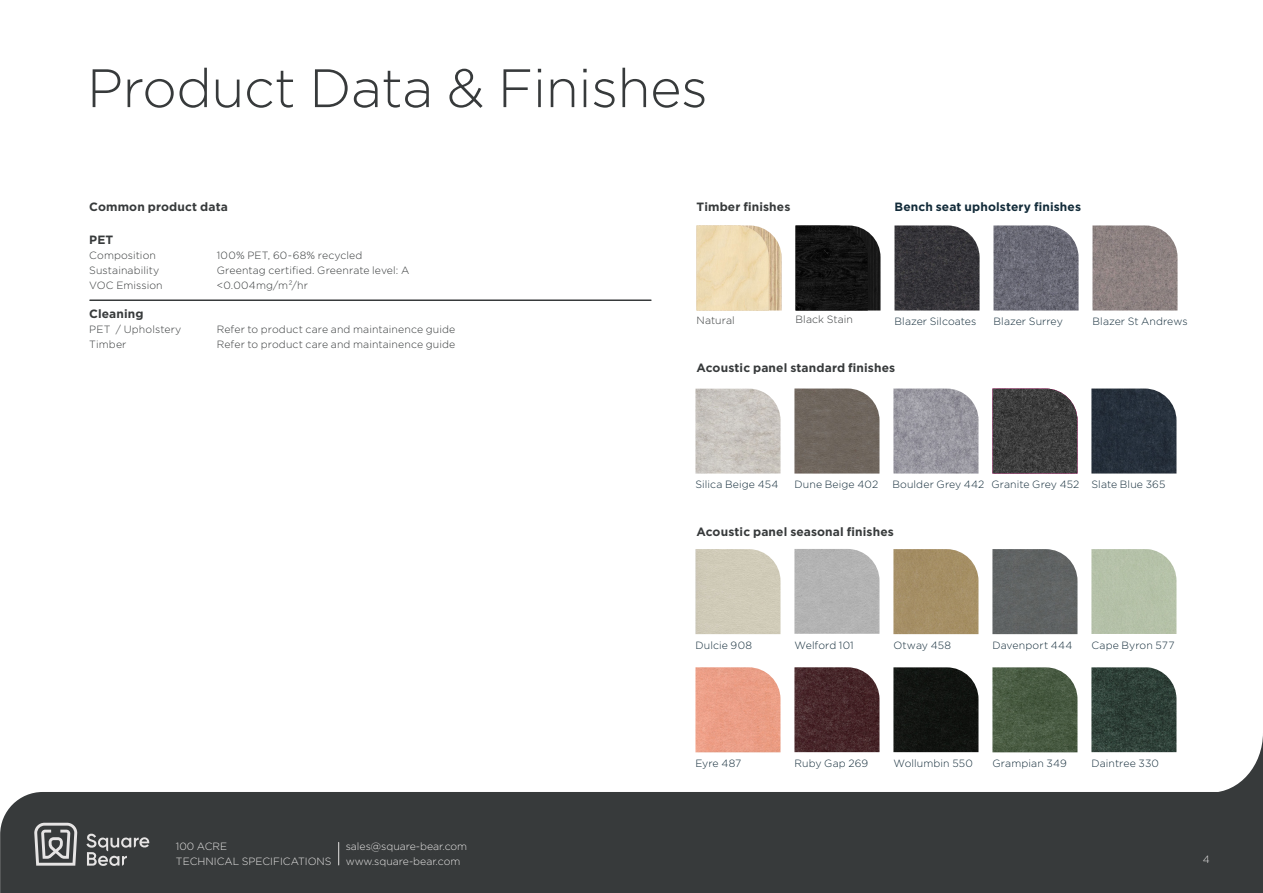
<style>
.page{position:relative;width:1263px;height:893px;background:#fff}
.page>*{position:absolute;margin:0;border:0;box-sizing:border-box;transform-origin:0 0}
.t1{font:300 54px "Gotham";letter-spacing:-.01em;color:#373a3b}
.t2{font:700 12px "Gotham";letter-spacing:.01em;color:#373a3b}
.t3{font:700 12px "Gotham";letter-spacing:.01em;color:#122b39}
.t4{font:300 10.5px "Gotham";letter-spacing:.01em;color:#373a3b}
.t5{font:300 10.5px "Gotham";letter-spacing:.01em;color:#122b39}
.t6{font:300 10.5px/15px "Gotham";color:#e6e4e4}
</style>
<div class="page">
<div style="left:0;top:792px;width:1263px;height:101px;background:#373a3b"></div>
<svg style="left:34px;top:823px;width:43px;height:43px;background:#838384"></svg>
<svg style="left:86px;top:833px;width:64px;height:34px;background:#626465"></svg>
<svg style="left:1210px;top:736px;width:53px;height:57px"></svg>
<svg style="left:338px;top:842px;width:1px;height:23px"></svg>
<hr style="left:90px;top:299px;width:561px;height:2px;background:#373a3b">
<img style="left:769px;top:232px;width:12px;height:79px">
<img style="left:696px;top:225px;width:73px;height:86px">
<img style="left:868px;top:232px;width:12px;height:79px">
<img style="left:795px;top:225px;width:73px;height:86px">
<img style="left:894px;top:225px;width:85px;height:86px">
<img style="left:993px;top:225px;width:85px;height:86px">
<img style="left:1092px;top:225px;width:85px;height:86px">
<img style="left:695px;top:388px;width:85px;height:86px">
<img style="left:794px;top:388px;width:85px;height:86px">
<img style="left:893px;top:388px;width:85px;height:86px">
<img style="left:992px;top:388px;width:85px;height:86px">
<img style="left:1091px;top:388px;width:85px;height:86px">
<div style="left:794px;top:549px;width:85px;height:85px;background:#b3b3b3"></div>
<div style="left:695px;top:549px;width:85px;height:85px;background:#d0cbb8"></div>
<img style="left:893px;top:549px;width:85px;height:85px">
<div style="left:992px;top:549px;width:85px;height:85px;background:#606363"></div>
<div style="left:1091px;top:549px;width:85px;height:85px;background:#b5c1a9"></div>
<img style="left:695px;top:667px;width:85px;height:85px">
<img style="left:794px;top:667px;width:85px;height:85px">
<img style="left:893px;top:667px;width:85px;height:85px">
<img style="left:992px;top:667px;width:85px;height:85px">
<img style="left:1091px;top:667px;width:85px;height:85px">
<h1 class="t1" style="left:87px;top:54px;width:622px">Product Data &amp; Finishes</h1>
<p class="t2" style="left:89px;top:199px;width:140px">Common product data</p>
<p class="t2" style="left:696px;top:199px;width:95px">Timber finishes</p>
<p class="t3" style="left:894px;top:199px;width:188px">Bench seat upholstery finishes</p>
<p class="t2" style="left:89px;top:232px;width:26px">PET</p>
<p class="t4" style="left:89px;top:248px;width:68px">Composition</p>
<p class="t4" style="left:217px;top:248px;width:147px">100% PET, 60-68% recycled</p>
<p class="t4" style="left:89px;top:263px;width:72px">Sustainability</p>
<p class="t4" style="left:217px;top:263px;width:194px">Greentag certified. Greenrate level: A</p>
<p class="t4" style="left:89px;top:278px;width:75px">VOC Emission</p>
<p class="t4" style="left:217px;top:278px;width:93px">&lt;0.004mg/m²/hr</p>
<p class="t2" style="left:89px;top:306px;width:56px">Cleaning</p>
<p class="t4" style="left:89px;top:323px;width:94px">PET / Upholstery</p>
<p class="t4" style="left:217px;top:323px;width:240px">Refer to product care and maintainence guide</p>
<p class="t4" style="left:89px;top:338px;width:39px">Timber</p>
<p class="t4" style="left:217px;top:338px;width:240px">Refer to product care and maintainence guide</p>
<p class="t4" style="left:696px;top:314px;width:40px">Natural</p>
<p class="t4" style="left:795px;top:313px;width:59px">Black Stain</p>
<p class="t2" style="left:696px;top:359px;width:200px">Acoustic panel standard finishes</p>
<p class="t5" style="left:894px;top:315px;width:83px">Blazer Silcoates</p>
<p class="t5" style="left:993px;top:315px;width:71px">Blazer Surrey</p>
<p class="t5" style="left:1092px;top:315px;width:97px">Blazer St Andrews</p>
<p class="t5" style="left:695px;top:478px;width:84px">Silica Beige 454</p>
<p class="t5" style="left:794px;top:478px;width:85px">Dune Beige 402</p>
<p class="t5" style="left:892px;top:478px;width:275px">Boulder Grey 442 Granite Grey 452 Slate Blue 365</p>
<p class="t2" style="left:696px;top:523px;width:199px">Acoustic panel seasonal finishes</p>
<p class="t5" style="left:695px;top:638px;width:58px">Dulcie 908</p>
<p class="t5" style="left:794px;top:638px;width:61px">Welford 101</p>
<p class="t5" style="left:893px;top:638px;width:59px">Otway 458</p>
<p class="t5" style="left:992px;top:638px;width:82px">Davenport 444</p>
<p class="t5" style="left:1091px;top:638px;width:85px">Cape Byron 577</p>
<p class="t6" style="left:176px;top:839px;width:157px">100 ACRE<br>TECHNICAL SPECIFICATIONS</p>
<p class="t6" style="left:346px;top:838px;width:123px">sales@square-bear.com www.square-bear.com</p>
<p class="t5" style="left:695px;top:756px;width:47px">Eyre 487</p>
<p class="t5" style="left:794px;top:756px;width:75px">Ruby Gap 269</p>
<p class="t5" style="left:893px;top:756px;width:81px">Wollumbin 550</p>
<p class="t5" style="left:992px;top:756px;width:76px">Grampian 349</p>
<p class="t5" style="left:1091px;top:756px;width:69px">Daintree 330</p>
<p class="t6" style="left:1203px;top:852px;width:8px">4</p>
</div>
